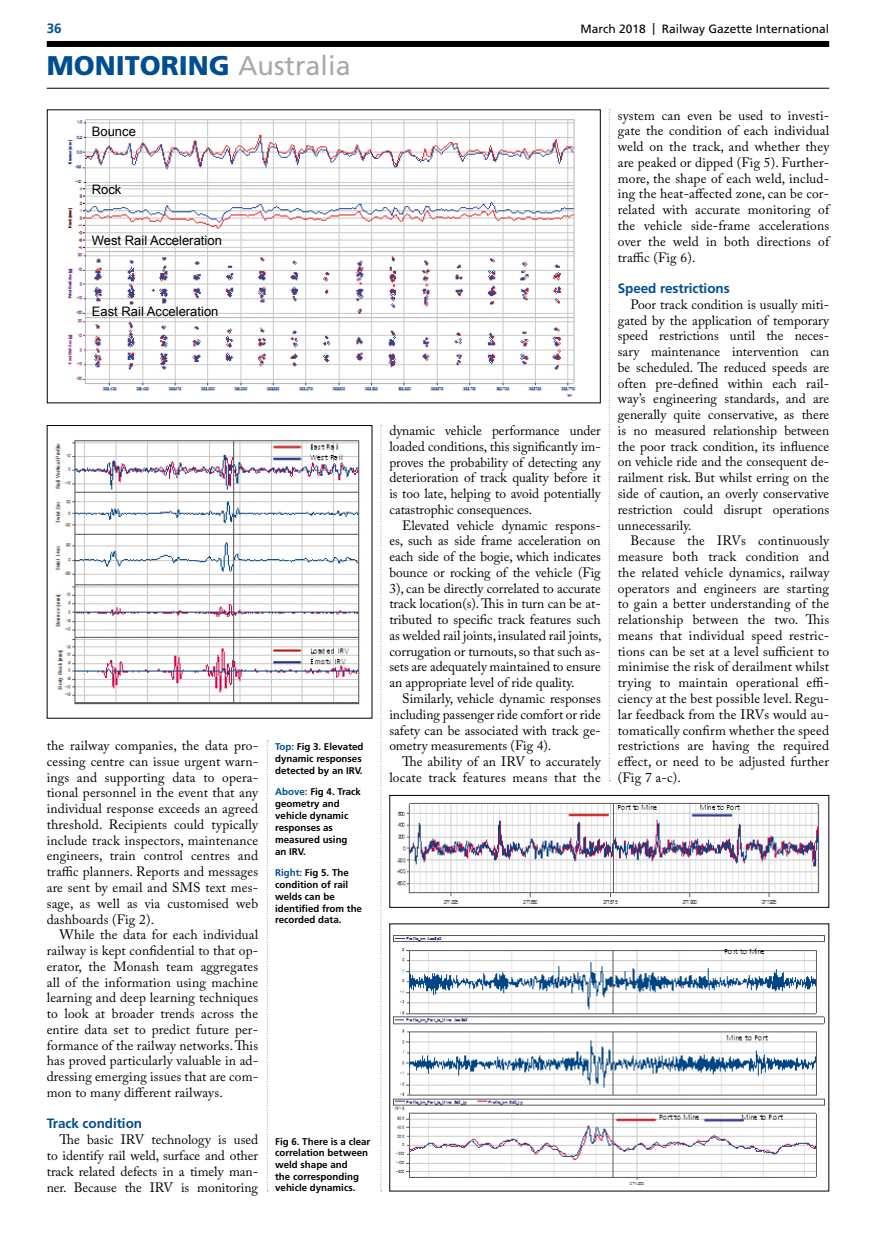
<style>
.page{position:relative;width:893px;height:1234px;background:#fff}
.page>*{position:absolute;margin:0;border:0;box-sizing:border-box;transform-origin:0 0}
.t1{font:900 27px "Frutiger LT Pro";color:#004e91}
.t2{font:13.5px/15.8px "Adobe Caslon Pro";letter-spacing:.005em;color:#000;text-align:justify}
.t3{font:700 13.5px "Frutiger LT Pro";letter-spacing:-.005em;color:#004e91}
.t4{font:13.05px "Arial";color:#000}
.t5{font:12px "Frutiger LT Pro";color:#000}
.t6{font:700 9.75px/11.9px "Frutiger LT Pro";color:#000}
.s1{font-weight:400;color:#a9a9aa}
.s2{color:#004e91}
</style>
<div class="page">
<div style="left:47px;top:41px;width:782px;height:6px;background:#000"></div>
<hr style="left:47px;top:88px;width:782px;height:1px;background:#000">
<img style="left:67px;top:119px;width:509px;height:278px">
<img style="left:55px;top:440px;width:305px;height:265px">
<img style="left:396px;top:802px;width:424px;height:103px">
<div style="left:389px;top:794px;width:440px;height:113px;border:1px solid #000"></div>
<img style="left:393px;top:935px;width:432px;height:250px">
<svg style="left:267px;top:740px;width:1px;height:451px"></svg>
<svg style="left:380px;top:425px;width:2px;height:766px"></svg>
<svg style="left:609px;top:109px;width:1px;height:672px"></svg>
<p class="t3" style="left:47px;top:20px;width:17px">36</p>
<p class="t5" style="left:580px;top:22px;width:250px">March 2018 | Railway Gazette International</p>
<h1 class="t1" style="left:47px;top:49px;width:305px">MONITORING <span class="s1">Australia</span></h1>
<p class="t4" style="left:92px;top:123px;width:46px">Bounce</p>
<p class="t4" style="left:92px;top:180px;width:31px">Rock</p>
<p class="t4" style="left:92px;top:231px;width:132px">West Rail Acceleration</p>
<p class="t4" style="left:92px;top:302px;width:128px">East Rail Acceleration</p>
<p class="t2" style="left:47px;top:737px;width:213px">the railway companies, the data pro&shy;cessing centre can issue urgent warn&shy;ings and supporting data to opera&shy;tional personnel in the event that any individual response exceeds an agreed threshold. Recipients could typically include track inspectors, maintenance engineers, train control centres and traffic planners. Reports and messages are sent by email and SMS text mes&shy;sage, as well as via customised web dashboards (Fig 2).</p>
<p class="t2" style="left:47px;top:926px;width:213px;text-indent:13px">While the data for each individual railway is kept confidential to that op&shy;erator, the Monash team aggregates all of the information using machine learning and deep learning techniques to look at broader trends across the entire data set to predict future per&shy;formance of the railway networks. This has proved particularly valuable in ad&shy;dressing emerging issues that are com&shy;mon to many different railways.</p>
<p class="t3" style="left:47px;top:1115px;width:97px">Track condition</p>
<p class="t2" style="left:47px;top:1131px;width:213px;text-indent:13px">The basic IRV technology is used to identify rail weld, surface and other track related defects in a timely man&shy;ner. Because the IRV is monitoring</p>
<p class="t6" style="left:275px;top:740px;width:90px"><span class="s2">Top:</span> Fig 3. Elevated dynamic responses detected by an IRV.</p>
<p class="t6" style="left:275px;top:785px;width:87px"><span class="s2">Above:</span> Fig 4. Track geometry and vehicle dynamic responses as measured using an IRV.</p>
<p class="t6" style="left:275px;top:866px;width:88px"><span class="s2">Right:</span> Fig 5. The condition of rail welds can be identified from the recorded data.</p>
<p class="t6" style="left:275px;top:1135px;width:97px">Fig 6. There is a clear correlation between weld shape and<br>the corresponding vehicle dynamics.</p>
<p class="t2" style="left:389px;top:422px;width:213px">dynamic vehicle performance under loaded conditions, this significantly im&shy;proves the probability of detecting any deterioration of track quality before it is too late, helping to avoid potentially catastrophic consequences.</p>
<p class="t2" style="left:389px;top:517px;width:214px;text-indent:13px">Elevated vehicle dynamic respons&shy;es, such as side frame acceleration on each side of the bogie, which indicates bounce or rocking of the vehicle (Fig 3), can be directly correlated to accurate track location(s). This in turn can be at&shy;tributed to specific track features such as welded rail joints, insulated rail joints, corrugation or turnouts, so that such as&shy;sets are adequately maintained to ensure an appropriate level of ride quality.</p>
<p class="t2" style="left:389px;top:690px;width:213px;text-indent:13px">Similarly, vehicle dynamic responses including passenger ride comfort or ride safety can be associated with track ge&shy;ometry measurements (Fig 4).</p>
<p class="t2" style="left:389px;top:753px;width:213px;text-align:right">The ability of an IRV to accurately locate track features means that the</p>
<p class="t2" style="left:618px;top:107px;width:213px">system can even be used to investi&shy;gate the condition of each individual weld on the track, and whether they are peaked or dipped (Fig 5). Further&shy;more, the shape of each weld, includ&shy;ing the heat-affected zone, can be cor&shy;related with accurate monitoring of the vehicle side-frame accelerations over the weld in both directions of traffic (Fig 6).</p>
<p class="t3" style="left:618px;top:280px;width:113px">Speed restrictions</p>
<p class="t2" style="left:618px;top:296px;width:213px;text-indent:13px">Poor track condition is usually miti&shy;gated by the application of temporary speed restrictions until the neces&shy;sary maintenance intervention can be scheduled. The reduced speeds are often pre-defined within each rail&shy;way’s engineering standards, and are generally quite conservative, as there is no measured relationship between the poor track condition, its influence on vehicle ride and the consequent de&shy;railment risk. But whilst erring on the side of caution, an overly conservative restriction could disrupt operations unnecessarily.</p>
<p class="t2" style="left:618px;top:532px;width:213px;text-indent:13px">Because the IRVs continuously measure both track condition and the related vehicle dynamics, railway operators and engineers are starting to gain a better understanding of the relationship between the two. This means that individual speed restric&shy;tions can be set at a level sufficient to minimise the risk of derailment whilst trying to maintain operational effi&shy;ciency at the best possible level. Regu&shy;lar feedback from the IRVs would au&shy;tomatically confirm whether the speed restrictions are having the required effect, or need to be adjusted further (Fig 7 a-c).</p>
</div>
